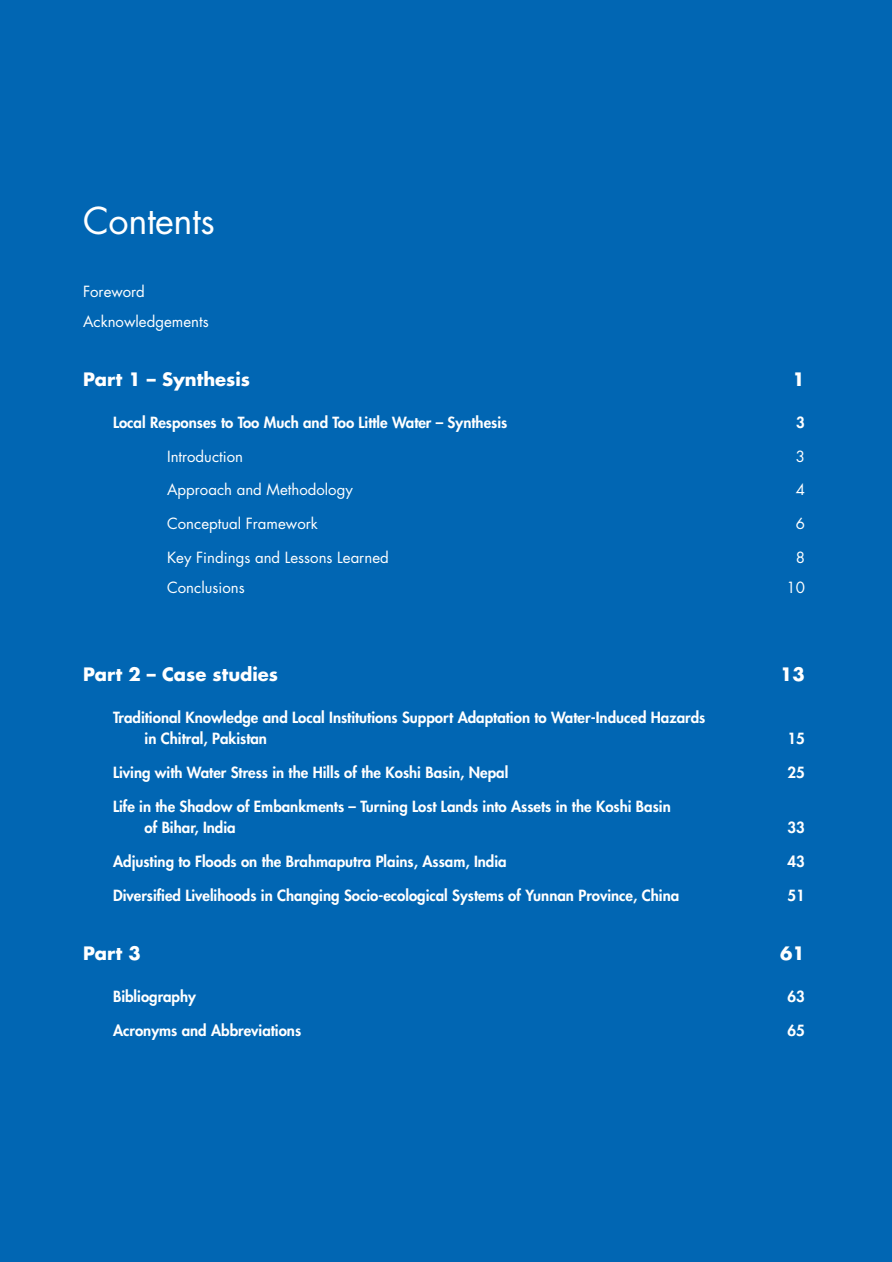
<style>
.page{position:relative;width:892px;height:1262px;background:#fff}
.page>*{position:absolute;margin:0;border:0;box-sizing:border-box;transform-origin:0 0}
.Paper_title{font:36px "Futura Std";letter-spacing:-.01em;color:#fff}
.Body{font:700 18px "Futura Std";color:#fff}
.Body-2{font:800 15px/21px "Futura Std";color:#fff}
.Body-3{font:15px "Futura Std";color:#fff}
</style>
<div class="page">
<div style="left:0;top:0;width:891px;height:1261px;background:#0166b3"></div>
<p class="Paper_title" style="left:83px;top:197px;width:133px">Contents</p>
<p class="Body-3" style="left:83px;top:282px;width:63px">Foreword</p>
<p class="Body-3" style="left:83px;top:311px;width:127px">Acknowledgements</p>
<p class="Body" style="left:83px;top:367px;width:169px">Part 1 – Synthesis</p>
<p class="Body" style="left:792px;top:367px;width:14px">1</p>
<p class="Body-2" style="left:113px;top:412px;width:396px">Local Responses to Too Much and Too Little Water – Synthesis</p>
<p class="Body-2" style="left:796px;top:412px;width:10px">3</p>
<p class="Body-3" style="left:167px;top:446px;width:77px">Introduction</p>
<p class="Body-3" style="left:795px;top:446px;width:11px">3</p>
<p class="Body-3" style="left:167px;top:480px;width:187px">Approach and Methodology</p>
<p class="Body-3" style="left:795px;top:480px;width:11px">4</p>
<p class="Body-3" style="left:167px;top:514px;width:152px">Conceptual Framework</p>
<p class="Body-3" style="left:795px;top:514px;width:11px">6</p>
<p class="Body-3" style="left:167px;top:548px;width:223px">Key Findings and Lessons Learned</p>
<p class="Body-3" style="left:795px;top:548px;width:11px">8</p>
<p class="Body-3" style="left:167px;top:577px;width:79px">Conclusions</p>
<p class="Body-3" style="left:786px;top:577px;width:20px">10</p>
<p class="Body" style="left:83px;top:662px;width:197px">Part 2 – Case studies</p>
<p class="Body" style="left:780px;top:662px;width:26px">13</p>
<p class="Body-2" style="left:144px;top:707px;width:562px;text-indent:-32px">Traditional Knowledge and Local Institutions Support Adaptation to Water-Induced Hazards in Chitral, Pakistan</p>
<p class="Body-2" style="left:787px;top:728px;width:19px">15</p>
<p class="Body-2" style="left:113px;top:762px;width:397px">Living with Water Stress in the Hills of the Koshi Basin, Nepal</p>
<p class="Body-2" style="left:787px;top:762px;width:19px">25</p>
<p class="Body-2" style="left:144px;top:796px;width:527px;text-indent:-32px">Life in the Shadow of Embankments – Turning Lost Lands into Assets in the Koshi Basin of Bihar, India</p>
<p class="Body-2" style="left:787px;top:817px;width:19px">33</p>
<p class="Body-2" style="left:113px;top:850px;width:395px">Adjusting to Floods on the Brahmaputra Plains, Assam, India</p>
<p class="Body-2" style="left:787px;top:850px;width:19px">43</p>
<p class="Body-2" style="left:113px;top:884px;width:567px">Diversified Livelihoods in Changing Socio-ecological Systems of Yunnan Province, China</p>
<p class="Body-2" style="left:787px;top:884px;width:19px">51</p>
<p class="Body" style="left:83px;top:940px;width:59px">Part 3</p>
<p class="Body" style="left:780px;top:940px;width:26px">61</p>
<p class="Body-2" style="left:113px;top:985px;width:84px">Bibliography</p>
<p class="Body-2" style="left:787px;top:985px;width:19px">63</p>
<p class="Body-2" style="left:113px;top:1019px;width:190px">Acronyms and Abbreviations</p>
<p class="Body-2" style="left:787px;top:1019px;width:19px">65</p>
</div>
